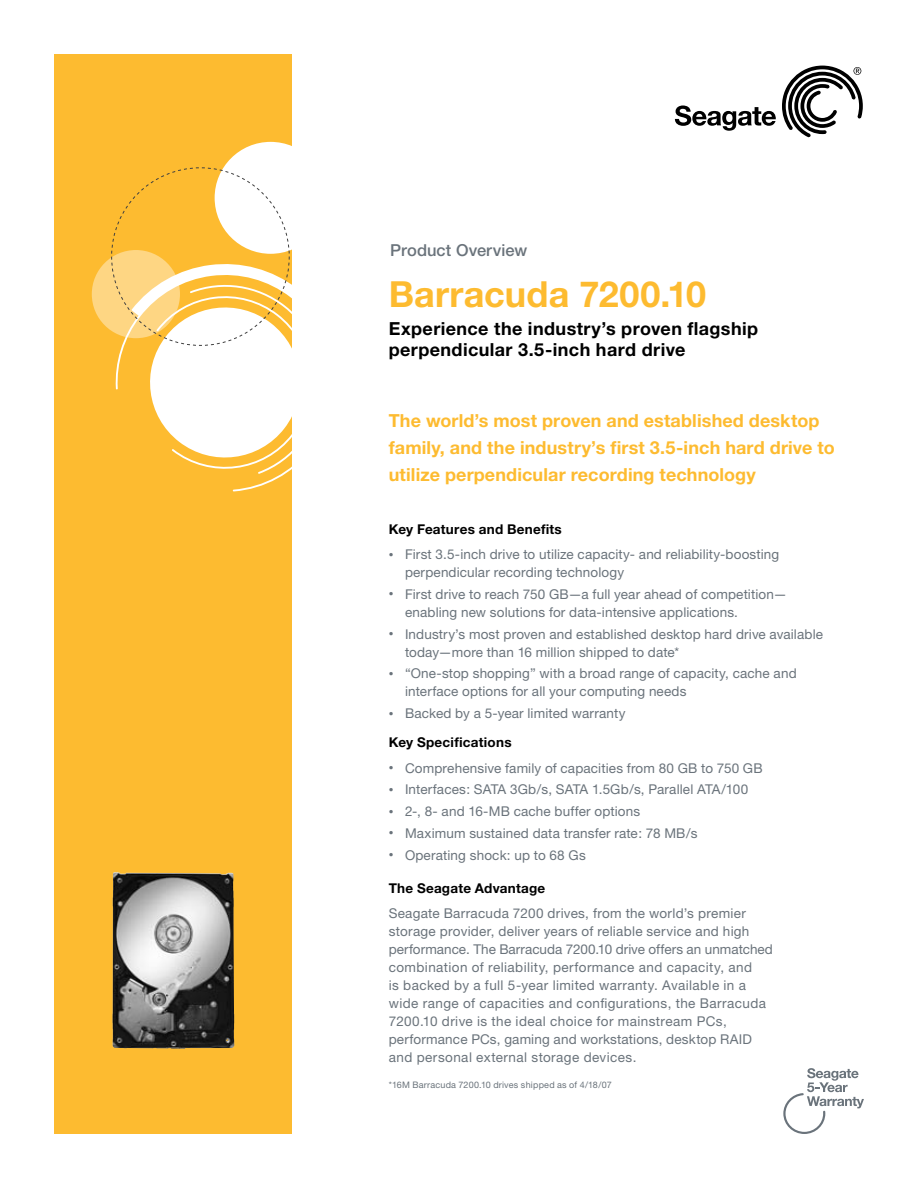
<style>
.page{position:relative;width:918px;height:1188px;background:#fff}
.page>*{position:absolute;margin:0;border:0;box-sizing:border-box;transform-origin:0 0}
.t1{font:700 36px "Helvetica Neue";letter-spacing:.005em;color:#fdbb30}
.t2{font:700 18px/27px "Helvetica Neue";letter-spacing:.005em;color:#fdbb30}
.t3{font:700 18px/21px "Helvetica Neue";letter-spacing:.025em;color:#000}
.t4{font:500 16.5px "Helvetica Neue";letter-spacing:.005em;color:#6a737b}
.t5{font:13.5px/18px "Helvetica Neue";letter-spacing:.01em;color:#6a737b}
.t6{font:700 13.5px "Helvetica Neue";letter-spacing:.02em;color:#000}
.t7{font:9px "Helvetica Neue";letter-spacing:.025em;color:#6a737b}
.s1{font-size:9.45px}
.s2{font-weight:700;color:#000}
</style>
<div class="page">
<div style="left:54px;top:54px;width:238px;height:1080px;background:#fdbb30"></div>
<img style="left:112px;top:872px;width:122px;height:177px">
<svg style="left:783px;top:1068px;width:81px;height:66px"></svg>
<div style="left:215px;top:142px;width:112px;height:112px;background:#fff;border-radius:50%"></div>
<div style="left:92px;top:250px;width:88px;height:88px;background:#fed683;border-radius:50%"></div>
<svg style="left:114px;top:261px;width:178px;height:230px"></svg>
<svg style="left:675px;top:106px;width:101px;height:25px"></svg>
<svg style="left:782px;top:66px;width:81px;height:71px"></svg>
<p class="t4" style="left:390px;top:240px;width:138px">Product Overview</p>
<h1 class="t1" style="left:389px;top:271px;width:319px">Barracuda 7200.10</h1>
<h2 class="t3" style="left:389px;top:318px;width:371px">Experience the industry’s proven flagship perpendicular 3.5-inch hard drive</h2>
<h2 class="t2" style="left:389px;top:407px;width:447px">The world’s most proven and established desktop family, and the industry’s first 3.5-inch hard drive to utilize perpendicular recording technology</h2>
<p class="t6" style="left:389px;top:520px;width:175px">Key Features and Benefits</p>
<p class="t5" style="left:405px;top:545px;width:376px;text-indent:-16px"><span class="s1">•</span> First 3.5-inch drive to utilize capacity- and reliability-boosting perpendicular recording technology</p>
<p class="t5" style="left:405px;top:585px;width:384px;text-indent:-16px"><span class="s1">•</span> First drive to reach 750 GB—a full year ahead of competition— enabling new solutions for data-intensive applications.</p>
<p class="t5" style="left:405px;top:625px;width:420px;text-indent:-16px"><span class="s1">•</span> Industry’s most proven and established desktop hard drive available today—more than 16 million shipped to date*</p>
<p class="t5" style="left:405px;top:664px;width:393px;text-indent:-16px"><span class="s1">•</span> “One-stop shopping” with a broad range of capacity, cache and interface options for all your computing needs</p>
<p class="t5" style="left:389px;top:698px;width:238px;line-height:29.2px"><span class="s1">•</span> Backed by a 5-year limited warranty<br><span class="s2">Key Specifications</span></p>
<p class="t5" style="left:389px;top:759px;width:375px"><span class="s1">•</span> Comprehensive family of capacities from 80 GB to 750 GB</p>
<p class="t5" style="left:389px;top:781px;width:361px"><span class="s1">•</span> Interfaces: SATA 3Gb/s, SATA 1.5Gb/s, Parallel ATA/100</p>
<p class="t5" style="left:389px;top:802px;width:253px"><span class="s1">•</span> 2-, 8- and 16-MB cache buffer options</p>
<p class="t5" style="left:389px;top:824px;width:310px"><span class="s1">•</span> Maximum sustained data transfer rate: 78 MB/s</p>
<p class="t5" style="left:389px;top:846px;width:198px"><span class="s1">•</span> Operating shock: up to 68 Gs</p>
<p class="t6" style="left:389px;top:880px;width:158px">The Seagate Advantage</p>
<p class="t5" style="left:389px;top:904px;width:386px">Seagate Barracuda 7200 drives, from the world’s premier storage provider, deliver years of reliable service and high performance. The Barracuda 7200.10 drive offers an unmatched combination of reliability, performance and capacity, and<br>is backed by a full 5-year limited warranty. Available in a wide range of capacities and configurations, the Barracuda 7200.10 drive is the ideal choice for mainstream PCs, performance PCs, gaming and workstations, desktop RAID and personal external storage devices.</p>
<p class="t7" style="left:389px;top:1079px;width:225px">*16M Barracuda 7200.10 drives shipped as of 4/18/07</p>
</div>
